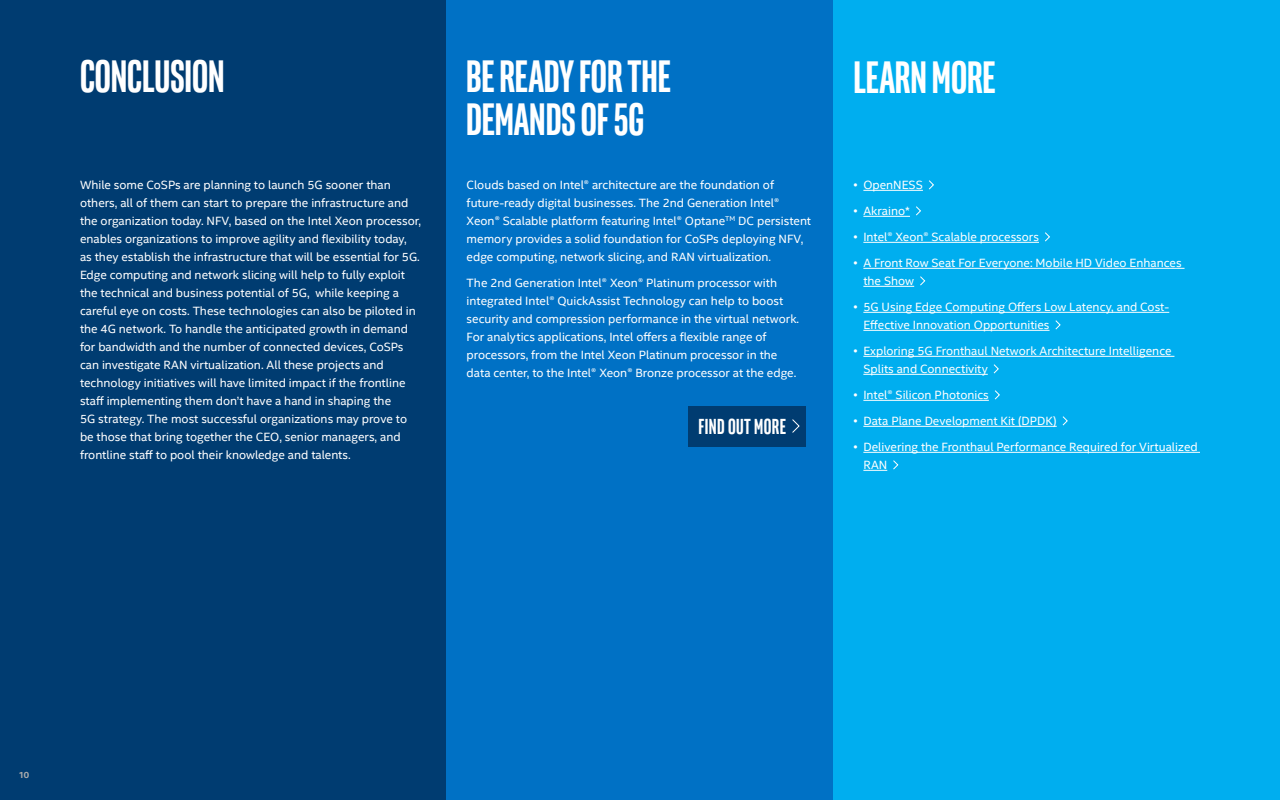
<style>
.page{position:relative;width:1280px;height:800px;background:#fff}
.page>*{position:absolute;margin:0;border:0;box-sizing:border-box;transform-origin:0 0}
.t1{font:700 46px/43px "Intel Clear Pro";color:#fff}
.t2{font:700 22px "Intel Clear Pro";color:#fff}
.t3{font:12px/18px "Intel Clear";color:#fff}
.t4{font:700 9px "Intel Clear";color:#adadad}
</style>
<div class="page">
<div style="left:0;top:0;width:447px;height:800px;background:#003c71"></div>
<div style="left:447px;top:0;width:386px;height:800px;background:#0071c5"></div>
<div style="left:833px;top:0;width:447px;height:800px;background:#00aeef"></div>
<hr style="left:863px;top:190px;width:60px;height:1px;background:#fff">
<hr style="left:863px;top:216px;width:47px;height:1px;background:#fff">
<hr style="left:863px;top:242px;width:176px;height:1px;background:#fff">
<hr style="left:863px;top:268px;width:322px;height:1px;background:#fff">
<hr style="left:863px;top:286px;width:51px;height:1px;background:#fff">
<hr style="left:863px;top:312px;width:306px;height:1px;background:#fff">
<hr style="left:863px;top:330px;width:187px;height:1px;background:#fff">
<hr style="left:863px;top:356px;width:311px;height:1px;background:#fff">
<hr style="left:863px;top:374px;width:125px;height:1px;background:#fff">
<hr style="left:863px;top:400px;width:126px;height:1px;background:#fff">
<hr style="left:863px;top:426px;width:194px;height:1px;background:#fff">
<hr style="left:863px;top:452px;width:337px;height:1px;background:#fff">
<svg style="left:929px;top:180px;width:5px;height:10px"></svg>
<svg style="left:916px;top:206px;width:5px;height:10px"></svg>
<svg style="left:1045px;top:232px;width:5px;height:10px"></svg>
<svg style="left:920px;top:276px;width:6px;height:10px"></svg>
<svg style="left:1055px;top:320px;width:6px;height:10px"></svg>
<svg style="left:993px;top:364px;width:6px;height:10px"></svg>
<svg style="left:994px;top:390px;width:6px;height:10px"></svg>
<svg style="left:1062px;top:416px;width:6px;height:10px"></svg>
<svg style="left:863px;top:460px;width:36px;height:11px"></svg>
<div style="left:688px;top:406px;width:118px;height:41px;background:#003c71"></div>
<svg style="left:792px;top:419px;width:8px;height:14px"></svg>
<h1 class="t1" style="left:80px;top:54px;width:146px">CONCLUSION</h1>
<h1 class="t1" style="left:466px;top:53px;width:206px">BE READY FOR THE<br>DEMANDS OF 5G</h1>
<h1 class="t1" style="left:853px;top:54px;width:144px">LEARN MORE</h1>
<p class="t3" style="left:80px;top:176px;width:343px">While some CoSPs are planning to launch 5G sooner than others, all of them can start to prepare the infrastructure and the organization today. NFV, based on the Intel Xeon processor, enables organizations to improve agility and flexibility today, as they establish the infrastructure that will be essential for 5G.<br>Edge computing and network slicing will help to fully exploit the technical and business potential of 5G, while keeping a careful eye on costs. These technologies can also be piloted in the 4G network. To handle the anticipated growth in demand for bandwidth and the number of connected devices, CoSPs can investigate RAN virtualization. All these projects and technology initiatives will have limited impact if the frontline staff implementing them don’t have a hand in shaping the<br>5G strategy. The most successful organizations may prove to be those that bring together the CEO, senior managers, and frontline staff to pool their knowledge and talents.</p>
<p class="t3" style="left:467px;top:176px;width:346px">Clouds based on Intel® architecture are the foundation of future-ready digital businesses. The 2nd Generation Intel® Xeon® Scalable platform featuring Intel® Optane<sup>TM</sup> DC persistent memory provides a solid foundation for CoSPs deploying NFV, edge computing, network slicing, and RAN virtualization.</p>
<p class="t3" style="left:467px;top:274px;width:334px">The 2nd Generation Intel® Xeon® Platinum processor with integrated Intel® QuickAssist Technology can help to boost security and compression performance in the virtual network.<br>For analytics applications, Intel offers a flexible range of processors, from the Intel Xeon Platinum processor in the data center, to the Intel® Xeon® Bronze processor at the edge.</p>
<h2 class="t2" style="left:698px;top:413px;width:65px">FINDOUTMORE</h2>
<p class="t3" style="left:853px;top:176px;width:71px">• OpenNESS</p>
<p class="t3" style="left:853px;top:202px;width:58px">• Akraino*</p>
<p class="t3" style="left:853px;top:228px;width:187px">• Intel® Xeon® Scalable processors</p>
<p class="t3" style="left:863px;top:254px;width:320px;text-indent:-10px">• A Front Row Seat For Everyone: Mobile HD Video Enhances the Show</p>
<p class="t3" style="left:863px;top:298px;width:307px;text-indent:-10px">• 5G Using Edge Computing Offers Low Latency, and Cost-<br>Effective Innovation Opportunities</p>
<p class="t3" style="left:863px;top:342px;width:310px;text-indent:-10px">• Exploring 5G Fronthaul Network Architecture Intelligence<br>Splits and Connectivity</p>
<p class="t3" style="left:853px;top:386px;width:137px">• Intel® Silicon Photonics</p>
<p class="t3" style="left:853px;top:412px;width:205px">• Data Plane Development Kit (DPDK)</p>
<p class="t3" style="left:863px;top:438px;width:336px;text-indent:-10px">• Delivering the Fronthaul Performance Required for Virtualized<br>RAN</p>
<p class="t4" style="left:19px;top:769px;width:12px">10</p>
</div>
